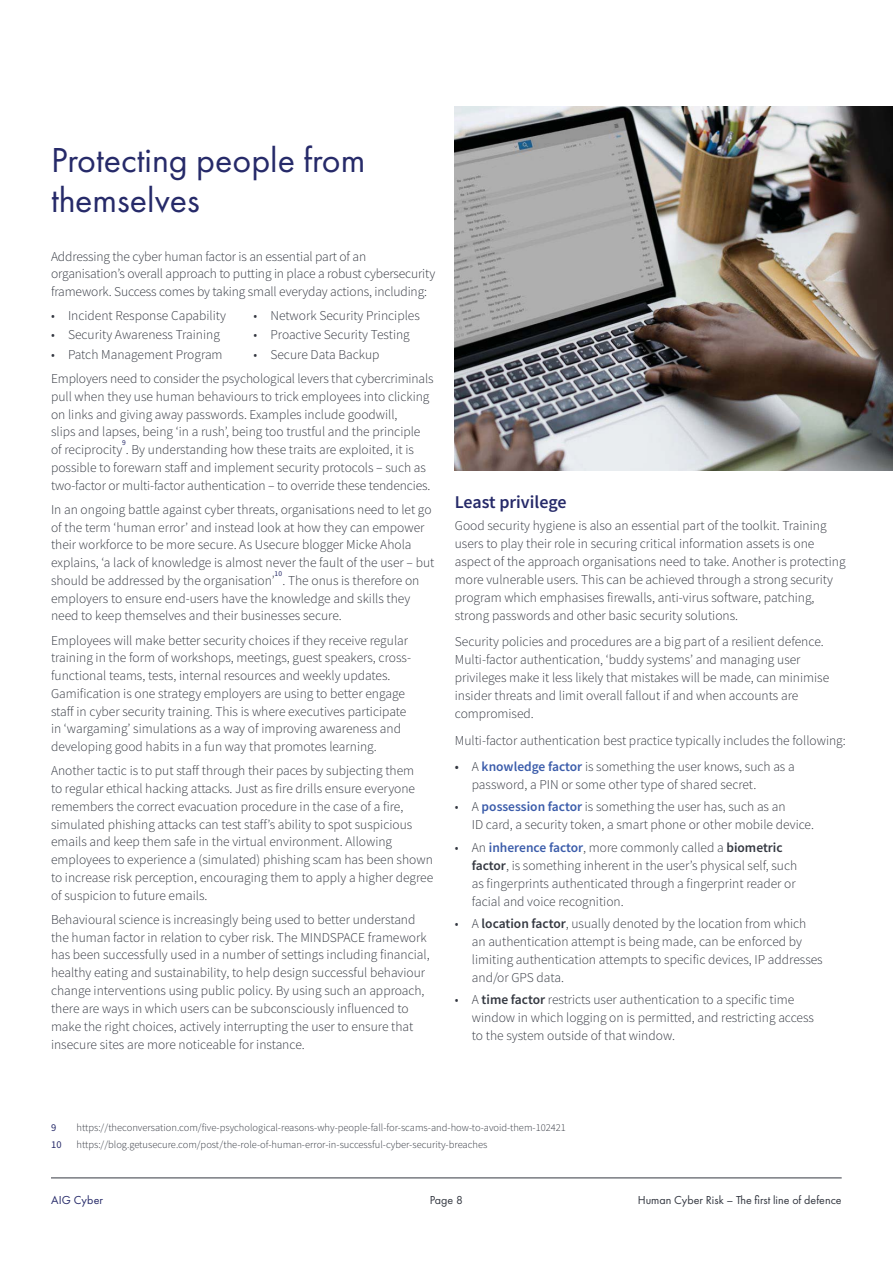
<style>
.page{position:relative;width:893px;height:1263px;background:#fff}
.page>*{position:absolute;margin:0;border:0;box-sizing:border-box;transform-origin:0 0}
.t1{font:36px/40.5px "Futura PT";color:#262a69}
.t2{font:600 18px "Source Sans Pro";color:#262a69}
.t3{font:300 13.5px/17.7px "Source Sans Pro";color:#343841}
.t4{font:12px "Futura PT";color:#343841}
.t5{font:12px "Futura PT";letter-spacing:.02em;color:#262a69}
.t6{font:300 10.5px "Source Sans Pro";color:#343841}
.t7{font:10.5px "Source Sans Pro";color:#262a69}
.t8{font:7.5px "Source Sans Pro";color:#262a69}
.s1{font-weight:400}
.s2{font-weight:600;color:#3b5caa}
.s3{font-weight:600}
</style>
<div class="page">
<img style="left:455px;top:107px;width:438px;height:364px">
<hr style="left:51px;top:1178px;width:791px;height:1px;background:#343841">
<h1 class="t1" style="left:51px;top:142px;width:316px">Protecting people from themselves</h1>
<p class="t3" style="left:51px;top:248px;width:386px">Addressing the cyber human factor is an essential part of an organisation’s overall approach to putting in place a robust cybersecurity framework. Success comes by taking small everyday actions, including:</p>
<p class="t3" style="left:51px;top:307px;width:176px">• Incident Response Capability</p>
<p class="t3" style="left:51px;top:327px;width:170px">• Security Awareness Training</p>
<p class="t3" style="left:51px;top:347px;width:173px">• Patch Management Program</p>
<p class="t3" style="left:253px;top:307px;width:168px">• Network Security Principles</p>
<p class="t3" style="left:253px;top:327px;width:158px">• Proactive Security Testing</p>
<p class="t3" style="left:51px;top:344px;width:384px;line-height:23.7px;text-indent:202px">• Secure Data Backup<br>Employers need to consider the psychological levers that cybercriminals</p>
<p class="t3" style="left:51px;top:389px;width:380px">pull when they use human behaviours to trick employees into clicking on links and giving away passwords. Examples include goodwill,<br>slips and lapses, being ‘in a rush’, being too trustful and the principle of reciprocity . By understanding how these traits are exploited, it is</p>
<p class="t8" style="left:122px;top:440px;width:5px">9</p>
<p class="t3" style="left:51px;top:460px;width:381px">possible to forewarn staff and implement security protocols – such as two-factor or multi-factor authentication – to override these tendencies.</p>
<p class="t3" style="left:51px;top:502px;width:385px">In an ongoing battle against cyber threats, organisations need to let go of the term ‘human error’ and instead look at how they can empower their workforce to be more secure. As Usecure blogger Micke Ahola explains, ‘a lack of knowledge is almost never the fault of the user – but should be addressed by the organisation’</p>
<p class="t8" style="left:275px;top:571px;width:9px">10</p>
<p class="t3" style="left:51px;top:573px;width:370px;text-indent:231px">. The onus is therefore on employers to ensure end-users have the knowledge and skills they need to keep themselves and their businesses secure.</p>
<p class="t3" style="left:51px;top:632px;width:362px">Employees will make better security choices if they receive regular training in the form of workshops, meetings, guest speakers, cross&shy;functional teams, tests, internal resources and weekly updates.<br>Gamification is one strategy employers are using to better engage staff in cyber security training. This is where executives participate in ‘wargaming’ simulations as a way of improving awareness and developing good habits in a fun way that promotes learning.</p>
<p class="t3" style="left:51px;top:763px;width:384px">Another tactic is to put staff through their paces by subjecting them<br>to regular ethical hacking attacks. Just as fire drills ensure everyone remembers the correct evacuation procedure in the case of a fire, simulated phishing attacks can test staff’s ability to spot suspicious emails and keep them safe in the virtual environment. Allowing employees to experience a (simulated) phishing scam has been shown to increase risk perception, encouraging them to apply a higher degree of suspicion to future emails.</p>
<p class="t3" style="left:51px;top:912px;width:380px">Behavioural science is increasingly being used to better understand the human factor in relation to cyber risk. The MINDSPACE framework has been successfully used in a number of settings including financial, healthy eating and sustainability, to help design successful behaviour change interventions using public policy. By using such an approach, there are ways in which users can be subconsciously influenced to make the right choices, actively interrupting the user to ensure that insecure sites are more noticeable for instance.</p>
<h2 class="t2" style="left:455px;top:495px;width:113px">Least privilege</h2>
<p class="t3" style="left:455px;top:518px;width:392px">Good security hygiene is also an essential part of the toolkit. Training users to play their role in securing critical information assets is one aspect of the approach organisations need to take. Another is protecting more vulnerable users. This can be achieved through a strong security program which emphasises firewalls, anti-virus software, patching, strong passwords and other basic security solutions.</p>
<p class="t3" style="left:455px;top:634px;width:376px">Security policies and procedures are a big part of a resilient defence.<br>Multi-factor authentication, ‘buddy systems’ and managing user privileges make it less likely that mistakes will be made, can minimise insider threats and limit overall fallout if and when accounts are compromised.</p>
<p class="t3" style="left:455px;top:733px;width:392px">Multi-factor authentication best practice typically includes the following:</p>
<p class="t3" style="left:472px;top:759px;width:324px;text-indent:-17px"><span class="s1">•</span> A <span class="s2">knowledge factor</span> is something the user knows, such as a password, a PIN or some other type of shared secret.</p>
<p class="t3" style="left:472px;top:799px;width:344px;text-indent:-17px">• A <span class="s2">possession factor</span> is something the user has, such as an<br>ID card, a security token, a smart phone or other mobile device.</p>
<p class="t3" style="left:472px;top:839px;width:327px;text-indent:-17px">• An <span class="s2">inherence factor</span>, more commonly called a <span class="s3">biometric factor</span>, is something inherent in the user’s physical self, such as fingerprints authenticated through a fingerprint reader or facial and voice recognition.</p>
<p class="t3" style="left:472px;top:916px;width:352px;text-indent:-17px">• A <span class="s3">location factor</span>, usually denoted by the location from which an authentication attempt is being made, can be enforced by limiting authentication attempts to specific devices, IP addresses and/or GPS data.</p>
<p class="t3" style="left:472px;top:992px;width:344px;text-indent:-17px">• A <span class="s3">time factor</span> restricts user authentication to a specific time window in which logging on is permitted, and restricting access to the system outside of that window.</p>
<p class="t7" style="left:51px;top:1124px;width:7px">9</p>
<p class="t6" style="left:77px;top:1124px;width:491px">https://theconversation.com/five-psychological-reasons-why-people-fall-for-scams-and-how-to-avoid-them-102421</p>
<p class="t7" style="left:51px;top:1140px;width:12px">10</p>
<p class="t6" style="left:77px;top:1140px;width:412px">https://blog.getusecure.com/post/the-role-of-human-error-in-successful-cyber-security-breaches</p>
<p class="t5" style="left:51px;top:1194px;width:54px">AIG Cyber</p>
<p class="t4" style="left:430px;top:1194px;width:35px">Page 8</p>
<p class="t4" style="left:638px;top:1194px;width:205px">Human Cyber Risk – The first line of defence</p>
</div>
